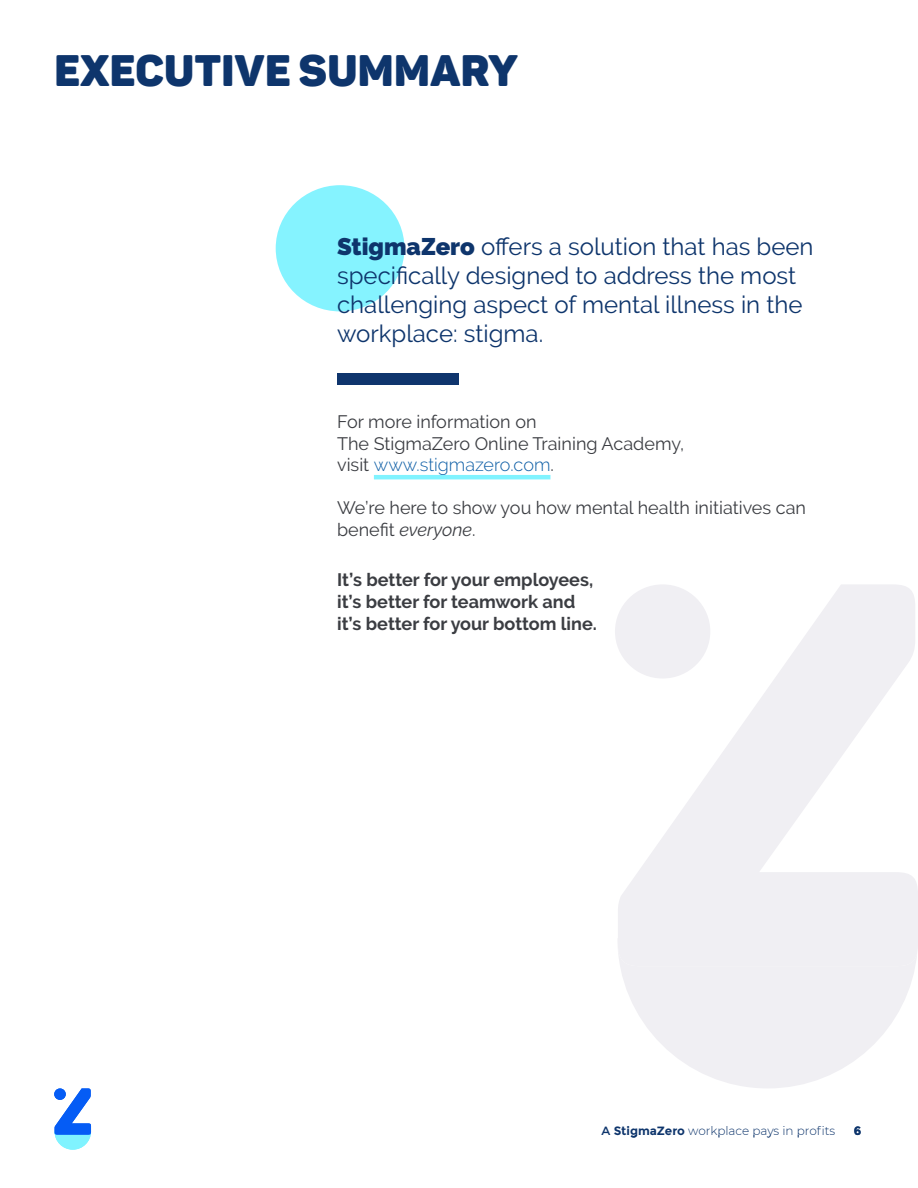
<style>
.page{position:relative;width:918px;height:1188px;background:#fff}
.page>*{position:absolute;margin:0;border:0;box-sizing:border-box;transform-origin:0 0}
.t1{font:43.5px "Panton Black Caps";letter-spacing:.01em;color:#0e356c}
.t2{font:24px/28.8px "Raleway";color:#0e356c}
.t3{font:18px/21.6px "Raleway";color:#3b3d42}
.t4{font:700 18px "Raleway";color:#3b3d42}
.t5{font:300 18px "Raleway";color:#0d5ea6}
.t6{font:300 12px "Montserrat";color:#0e356c}
.t7{font:700 12px "Montserrat";color:#0e356c}
.s1{font-weight:900}
.s2{font-weight:400;color:#3b3d42}
.s3{font-style:italic}
.s4{font-weight:400}
.s5{font-weight:700}
</style>
<div class="page">
<svg style="left:620px;top:966px;width:295px;height:122px;fill:#f0eff3"></svg>
<svg style="left:618px;top:585px;width:300px;height:381px;fill:#f0eff3"></svg>
<div style="left:615px;top:584px;width:95px;height:95px;background:#f0eff3;border-radius:50%"></div>
<svg style="left:55px;top:1088px;width:36px;height:62px"></svg>
<div style="left:54px;top:1088px;width:12px;height:12px;background:#055cf5;border-radius:50%"></div>
<div style="left:276px;top:185px;width:128px;height:126px;background:#80f3ff;border-radius:50%"></div>
<hr style="left:374px;top:475px;width:176px;height:4px;background:#80f3ff">
<div style="left:337px;top:374px;width:122px;height:11px;background:#0f356d"></div>
<p class="t1" style="left:54px;top:43px;width:465px">EXECUTIVE SUMMARY</p>
<p class="t2" style="left:337px;top:232px;width:478px"><span class="s1">StigmaZero</span> offers a solution that has been specifically designed to address the most challenging aspect of mental illness in the workplace: stigma.</p>
<p class="t3" style="left:337px;top:411px;width:201px">For more information on</p>
<p class="t3" style="left:337px;top:432px;width:349px">The StigmaZero Online Training Academy,</p>
<p class="t5" style="left:337px;top:454px;width:218px"><span class="s2">visit</span> www.stigmazero.com<span class="s2">.</span></p>
<p class="t3" style="left:337px;top:497px;width:470px">We’re here to show you how mental health initiatives can benefit <span class="s3">everyone</span>.</p>
<p class="t4" style="left:337px;top:570px;width:258px">It’s better for your employees,</p>
<p class="t4" style="left:337px;top:591px;width:240px">it’s better for teamwork and</p>
<p class="t4" style="left:337px;top:613px;width:261px">it’s better for your bottom line.</p>
<p class="t6" style="left:602px;top:1122px;width:235px"><span class="s4">A</span> <span class="s5">StigmaZero</span> workplace pays in profits</p>
<p class="t7" style="left:854px;top:1123px;width:9px">6</p>
</div>
